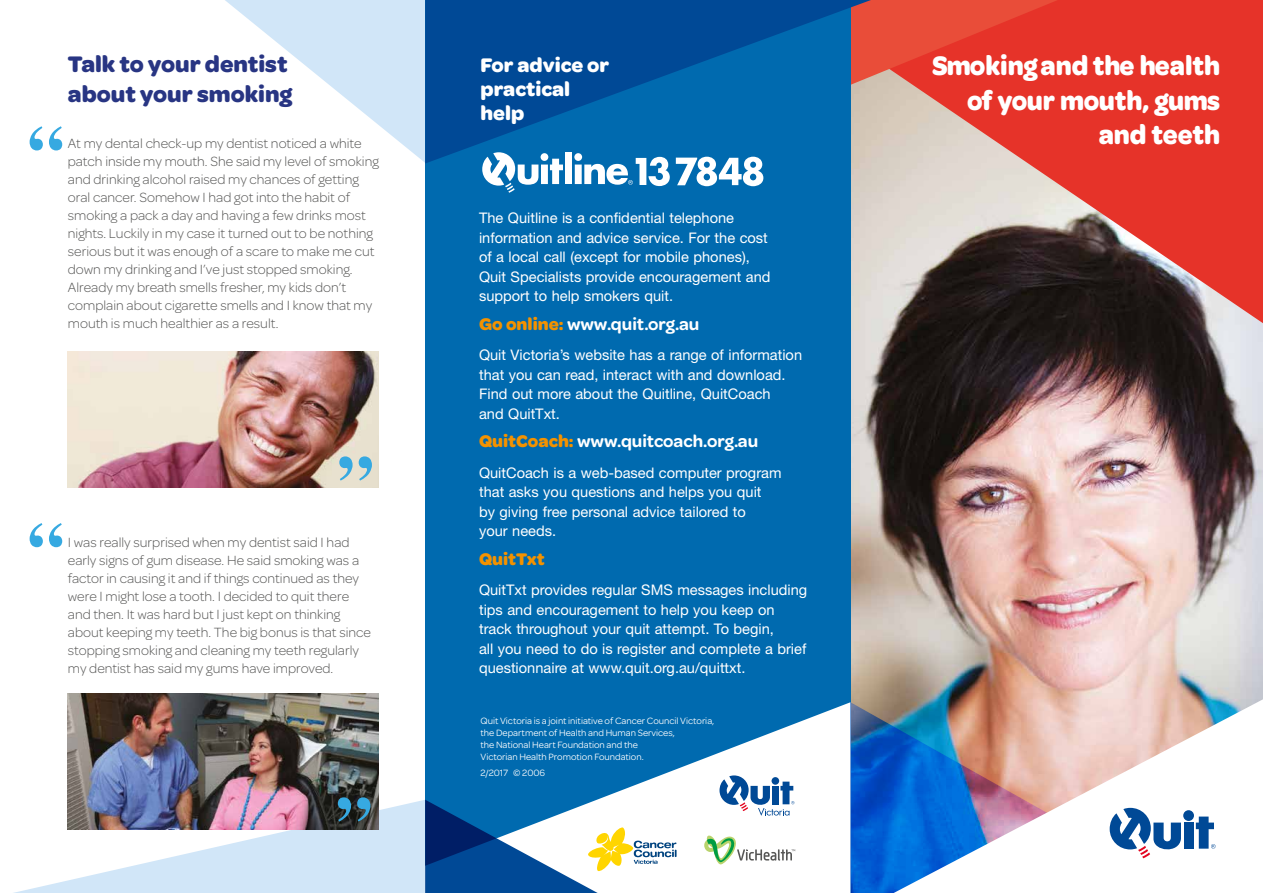
<style>
.page{position:relative;width:1263px;height:893px;background:#fff}
.page>*{position:absolute;margin:0;border:0;box-sizing:border-box;transform-origin:0 0}
.t1{font:700 28.5px/34.5px "Omnes";color:#fff;text-align:right;scale:.93 1}
.t2{font:700 24px/30px "Omnes";color:#283583}
.t3{font:700 21px/24px "Omnes";color:#fff}
.t4{font:600 18px "Omnes";color:#fff}
.t5{font:700 18px "Omnes";color:#f39200}
.t6{font:14.7px/19.5px "Helvetica Neue LT Std";color:#fff}
.t7{font:300 14.25px/18px "Omnes";color:#575756}
.t8{font:9.75px/12px "Omnes";color:#fff}
.s1{font-weight:700;color:#f39200}
</style>
<div class="page">
<img style="left:850px;top:323px;width:413px;height:379px">
<svg style="left:850px;top:0;width:413px;height:323px;background:#bd5f57"></svg>
<svg style="left:871px;top:0;width:187px;height:90px;background:#e64335"></svg>
<svg style="left:13px;top:800px;width:412px;height:93px;fill:#d1e6f8"></svg>
<svg style="left:225px;top:0;width:200px;height:163px"></svg>
<div style="left:425px;top:0;width:425px;height:893px;background:#006aaf"></div>
<svg style="left:425px;top:0;width:446px;height:163px;fill:#004996"></svg>
<svg style="left:850px;top:702px;width:44px;height:191px;background:#155cbe"></svg>
<svg style="left:894px;top:699px;width:369px;height:194px"></svg>
<div style="left:1183px;top:810px;width:11px;height:11px;background:#004996;border-radius:50%"></div>
<div style="left:1184px;top:823px;width:9px;height:26px;background:#004996"></div>
<svg style="left:1110px;top:808px;width:71px;height:50px"></svg>
<svg style="left:1196px;top:816px;width:19px;height:33px"></svg>
<svg style="left:596px;top:702px;width:254px;height:191px;fill:#fff"></svg>
<div style="left:565px;top:152px;width:7px;height:32px;background:#fff"></div>
<svg style="left:574px;top:153px;width:96px;height:33px"></svg>
<svg style="left:676px;top:157px;width:87px;height:29px"></svg>
<svg style="left:482px;top:152px;width:81px;height:41px"></svg>
<svg style="left:719px;top:775px;width:75px;height:41px;background:#9ab5d3"></svg>
<svg style="left:425px;top:800px;width:251px;height:93px;background:#7fa2be"></svg>
<svg style="left:704px;top:835px;width:91px;height:29px;background:#d5e3d2"></svg>
<img style="left:68px;top:693px;width:310px;height:136px">
<svg style="left:30px;top:523px;width:32px;height:24px"></svg>
<svg style="left:30px;top:126px;width:32px;height:24px"></svg>
<img style="left:68px;top:351px;width:310px;height:136px">
<svg style="left:338px;top:797px;width:32px;height:24px"></svg>
<svg style="left:339px;top:456px;width:33px;height:25px"></svg>
<h2 class="t2" style="left:68px;top:48px;width:226px">Talk to your dentist about your smoking</h2>
<p class="t7" style="left:68px;top:134px;width:312px">At my dental check-up my dentist noticed a white patch inside my mouth. She said my level of smoking and drinking alcohol raised my chances of getting oral cancer. Somehow I had got into the habit of smoking a pack a day and having a few drinks most nights. Luckily in my case it turned out to be nothing serious but it was enough of a scare to make me cut down my drinking and I’ve just stopped smoking.<br>Already my breath smells fresher, my kids don’t complain about cigarette smells and I know that my mouth is much healthier as a result.</p>
<p class="t7" style="left:68px;top:532px;width:305px">I was really surprised when my dentist said I had early signs of gum disease. He said smoking was a factor in causing it and if things continued as they were I might lose a tooth. I decided to quit there and then. It was hard but I just kept on thinking about keeping my teeth. The big bonus is that since stopping smoking and cleaning my teeth regularly my dentist has said my gums have improved.</p>
<h3 class="t3" style="left:480px;top:52px;width:130px">For advice or practical help</h3>
<p class="t6" style="left:479px;top:208px;width:293px">The Quitline is a confidential telephone information and advice service. For the cost of a local call (except for mobile phones), Quit Specialists provide encouragement and support to help smokers quit.</p>
<p class="t4" style="left:479px;top:311px;width:222px"><span class="s1">Go online:</span> www.quit.org.au</p>
<p class="t6" style="left:479px;top:345px;width:325px">Quit Victoria’s website has a range of information that you can read, interact with and download.<br>Find out more about the Quitline, QuitCoach<br>and QuitTxt.</p>
<p class="t4" style="left:479px;top:429px;width:281px"><span class="s1">QuitCoach:</span> www.quitcoach.org.au</p>
<p class="t6" style="left:479px;top:462px;width:304px">QuitCoach is a web-based computer program that asks you questions and helps you quit<br>by giving free personal advice tailored to<br>your needs.</p>
<p class="t5" style="left:479px;top:546px;width:67px">QuitTxt</p>
<p class="t6" style="left:479px;top:580px;width:330px">QuitTxt provides regular SMS messages including tips and encouragement to help you keep on track throughout your quit attempt. To begin,<br>all you need to do is register and complete a brief questionnaire at www.quit.org.au/quittxt.</p>
<p class="t8" style="left:480px;top:714px;width:235px">Quit Victoria is a joint initiative of Cancer Council Victoria, the Department of Health and Human Services,<br>the National Heart Foundation and the<br>Victorian Health Promotion Foundation.</p>
<p class="t8" style="left:480px;top:767px;width:66px">2/2017 © 2006</p>
<h1 class="t1" style="left:932px;top:47px;width:311px">Smoking and the health of your mouth, gums and teeth</h1>
</div>
